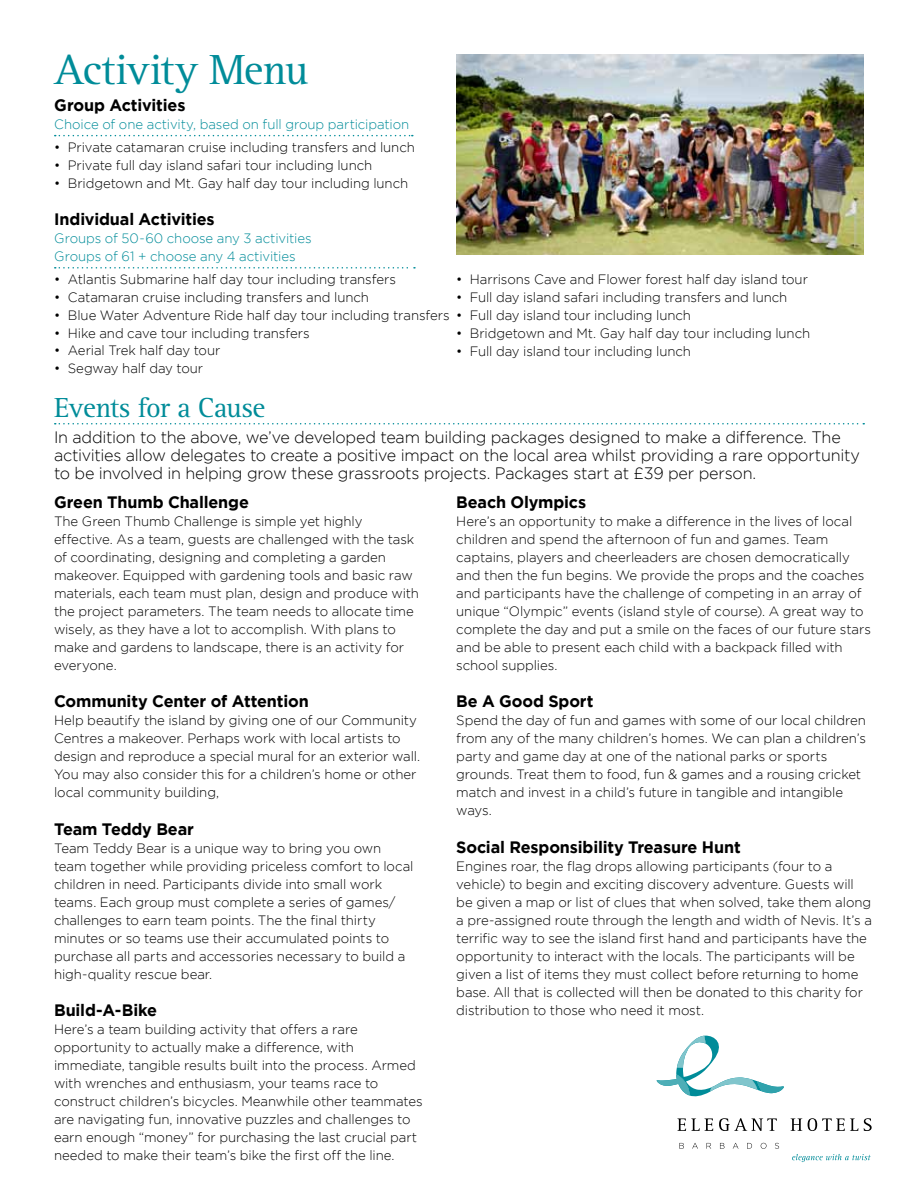
<style>
.page{position:relative;width:918px;height:1188px;background:#fff}
.page>*{position:absolute;margin:0;border:0;box-sizing:border-box;transform-origin:0 0}
.t1{font:43.5px "Rotis Serif Std";letter-spacing:-.015em;color:#008c99}
.t2{font:28.5px "Rotis Serif Std";letter-spacing:-.02em;color:#008c99}
.t3{font:300 16.5px/18px "Gotham";letter-spacing:-.015em;color:#000}
.t4{font:700 16.5px "Gotham";letter-spacing:-.01em;color:#000}
.t5{font:300 13.5px/18px "Gotham";letter-spacing:-.005em;color:#000}
.t6{font:300 13.5px/18px "Gotham";letter-spacing:-.01em;color:#008c99}
</style>
<div class="page">
<svg style="left:677px;top:1118px;width:36px;height:13px"></svg>
<svg style="left:719px;top:1118px;width:58px;height:13px"></svg>
<svg style="left:791px;top:1118px;width:11px;height:13px"></svg>
<svg style="left:808px;top:1118px;width:50px;height:13px"></svg>
<svg style="left:864px;top:1118px;width:8px;height:13px"></svg>
<svg style="left:657px;top:1036px;width:127px;height:61px"></svg>
<svg style="left:679px;top:1143px;width:5px;height:6px"></svg>
<svg style="left:692px;top:1143px;width:6px;height:6px"></svg>
<svg style="left:707px;top:1143px;width:4px;height:6px"></svg>
<svg style="left:720px;top:1143px;width:5px;height:6px"></svg>
<svg style="left:733px;top:1143px;width:5px;height:6px"></svg>
<svg style="left:747px;top:1143px;width:5px;height:6px"></svg>
<svg style="left:761px;top:1143px;width:5px;height:6px"></svg>
<svg style="left:775px;top:1143px;width:4px;height:6px"></svg>
<svg style="left:792px;top:1154px;width:79px;height:8px"></svg>
<svg style="left:55px;top:135px;width:358px;height:1px"></svg>
<svg style="left:55px;top:267px;width:360px;height:2px"></svg>
<svg style="left:55px;top:423px;width:809px;height:1px"></svg>
<img style="left:456px;top:54px;width:408px;height:201px">
<h1 class="t1" style="left:54px;top:45px;width:256px">Activity Menu</h1>
<p class="t4" style="left:54px;top:96px;width:133px">Group Activities</p>
<p class="t6" style="left:54px;top:115px;width:357px">Choice of one activity, based on full group participation</p>
<p class="t5" style="left:54px;top:138px;width:362px">• Private catamaran cruise including transfers and lunch</p>
<p class="t5" style="left:54px;top:156px;width:319px">• Private full day island safari tour including lunch</p>
<p class="t5" style="left:54px;top:174px;width:355px">• Bridgetown and Mt. Gay half day tour including lunch</p>
<p class="t4" style="left:54px;top:210px;width:162px">Individual Activities</p>
<p class="t6" style="left:54px;top:229px;width:259px">Groups of 50-60 choose any 3 activities<br>Groups of 61 + choose any 4 activities</p>
<p class="t5" style="left:54px;top:270px;width:343px">• Atlantis Submarine half day tour including transfers</p>
<p class="t5" style="left:54px;top:288px;width:316px">• Catamaran cruise including transfers and lunch</p>
<p class="t5" style="left:54px;top:306px;width:397px">• Blue Water Adventure Ride half day tour including transfers</p>
<p class="t5" style="left:54px;top:324px;width:257px">• Hike and cave tour including transfers</p>
<p class="t5" style="left:54px;top:342px;width:168px">• Aerial Trek half day tour</p>
<p class="t5" style="left:54px;top:360px;width:150px">• Segway half day tour</p>
<h2 class="t2" style="left:54px;top:392px;width:213px">Events for a Cause</h2>
<p class="t5" style="left:456px;top:271px;width:353px">• Harrisons Cave and Flower forest half day island tour</p>
<p class="t5" style="left:456px;top:289px;width:333px">• Full day island safari including transfers and lunch</p>
<p class="t5" style="left:456px;top:307px;width:236px">• Full day island tour including lunch</p>
<p class="t5" style="left:456px;top:324px;width:355px">• Bridgetown and Mt. Gay half day tour including lunch</p>
<p class="t5" style="left:456px;top:342px;width:236px">• Full day island tour including lunch</p>
<p class="t3" style="left:54px;top:428px;width:808px">In addition to the above, we’ve developed team building packages designed to make a difference. The activities allow delegates to create a positive impact on the local area whilst providing a rare opportunity to be involved in helping grow these grassroots projects. Packages start at £39 per person.</p>
<p class="t4" style="left:54px;top:493px;width:196px">Green Thumb Challenge</p>
<p class="t5" style="left:54px;top:512px;width:366px">The Green Thumb Challenge is simple yet highly effective. As a team, guests are challenged with the task of coordinating, designing and completing a garden makeover. Equipped with gardening tools and basic raw materials, each team must plan, design and produce with the project parameters. The team needs to allocate time wisely, as they have a lot to accomplish. With plans to make and gardens to landscape, there is an activity for everyone.</p>
<p class="t4" style="left:54px;top:692px;width:256px">Community Center of Attention</p>
<p class="t5" style="left:54px;top:712px;width:368px">Help beautify the island by giving one of our Community Centres a makeover. Perhaps work with local artists to design and reproduce a special mural for an exterior wall.<br>You may also consider this for a children’s home or other local community building,</p>
<p class="t4" style="left:54px;top:820px;width:141px">Team Teddy Bear</p>
<p class="t5" style="left:54px;top:839px;width:361px">Team Teddy Bear is a unique way to bring you own team together while providing priceless comfort to local children in need. Participants divide into small work teams. Each group must complete a series of games/ challenges to earn team points. The the final thirty minutes or so teams use their accumulated points to purchase all parts and accessories necessary to build a high-quality rescue bear.</p>
<p class="t4" style="left:54px;top:1001px;width:105px">Build-A-Bike</p>
<p class="t5" style="left:54px;top:1021px;width:370px">Here’s a team building activity that offers a rare opportunity to actually make a difference, with immediate, tangible results built into the process. Armed with wrenches and enthusiasm, your teams race to construct children’s bicycles. Meanwhile other teammates are navigating fun, innovative puzzles and challenges to earn enough “money” for purchasing the last crucial part needed to make their team’s bike the first off the line.</p>
<p class="t4" style="left:456px;top:493px;width:132px">Beach Olympics</p>
<p class="t5" style="left:456px;top:512px;width:416px">Here’s an opportunity to make a difference in the lives of local children and spend the afternoon of fun and games. Team captains, players and cheerleaders are chosen democratically and then the fun begins. We provide the props and the coaches and participants have the challenge of competing in an array of unique “Olympic” events (island style of course). A great way to complete the day and put a smile on the faces of our future stars and be able to present each child with a backpack filled with school supplies.</p>
<p class="t4" style="left:456px;top:692px;width:139px">Be A Good Sport</p>
<p class="t5" style="left:456px;top:712px;width:411px">Spend the day of fun and games with some of our local children from any of the many children’s homes. We can plan a children’s party and game day at one of the national parks or sports grounds. Treat them to food, fun &amp; games and a rousing cricket match and invest in a child’s future in tangible and intangible ways.</p>
<p class="t4" style="left:456px;top:838px;width:286px">Social Responsibility Treasure Hunt</p>
<p class="t5" style="left:456px;top:857px;width:417px">Engines roar, the flag drops allowing participants (four to a vehicle) to begin and exciting discovery adventure. Guests will be given a map or list of clues that when solved, take them along a pre-assigned route through the length and width of Nevis. It’s a terrific way to see the island first hand and participants have the opportunity to interact with the locals. The participants will be given a list of items they must collect before returning to home base. All that is collected will then be donated to this charity for distribution to those who need it most.</p>
</div>
